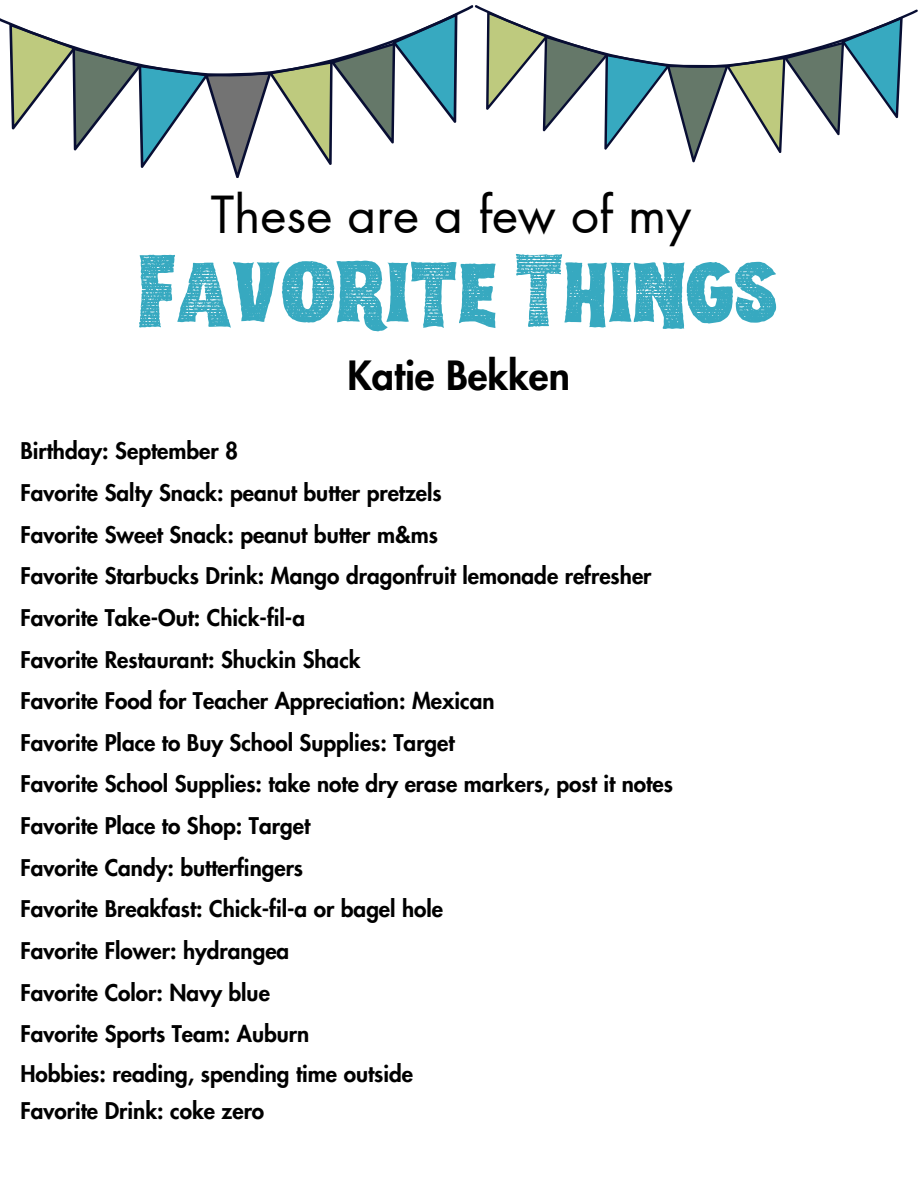
<style>
.page{position:relative;width:918px;height:1188px;background:#fff}
.page>*{position:absolute;margin:0;border:0;box-sizing:border-box;transform-origin:0 0}
.t1{font:90.75px "Hell Print Rough";color:#37a9c0}
.t2{font:49.95px "Futura LT Pro";color:#000}
.t3{font:800 39.3px "Futura LT Pro";color:#000}
.t4{font:800 22.5px "Futura LT Pro";color:#000}
</style>
<div class="page">
<svg style="left:0;top:5px;width:918px;height:173px"></svg>
<p class="t2" style="left:211px;top:192px;width:482px">These are a few of my</p>
<p class="t1" style="left:139px;top:254px;width:641px">Favorite Things</p>
<p class="t3" style="left:348px;top:358px;width:224px">Katie Bekken</p>
<p class="t4" style="left:20px;top:441px;width:219px">Birthday: September 8</p>
<p class="t4" style="left:20px;top:482px;width:423px">Favorite Salty Snack: peanut butter pretzels</p>
<p class="t4" style="left:20px;top:524px;width:419px">Favorite Sweet Snack: peanut butter m&amp;ms</p>
<p class="t4" style="left:20px;top:566px;width:633px">Favorite Starbucks Drink: Mango dragonfruit lemonade refresher</p>
<p class="t4" style="left:20px;top:607px;width:286px">Favorite Take-Out: Chick-fil-a</p>
<p class="t4" style="left:20px;top:649px;width:342px">Favorite Restaurant: Shuckin Shack</p>
<p class="t4" style="left:20px;top:691px;width:476px">Favorite Food for Teacher Appreciation: Mexican</p>
<p class="t4" style="left:20px;top:732px;width:436px">Favorite Place to Buy School Supplies: Target</p>
<p class="t4" style="left:20px;top:774px;width:654px">Favorite School Supplies: take note dry erase markers, post it notes</p>
<p class="t4" style="left:20px;top:815px;width:291px">Favorite Place to Shop: Target</p>
<p class="t4" style="left:20px;top:857px;width:284px">Favorite Candy: butterfingers</p>
<p class="t4" style="left:20px;top:899px;width:424px">Favorite Breakfast: Chick-fil-a or bagel hole</p>
<p class="t4" style="left:20px;top:940px;width:270px">Favorite Flower: hydrangea</p>
<p class="t4" style="left:20px;top:982px;width:251px">Favorite Color: Navy blue</p>
<p class="t4" style="left:20px;top:1024px;width:290px">Favorite Sports Team: Auburn</p>
<p class="t4" style="left:20px;top:1063px;width:394px">Hobbies: reading, spending time outside</p>
<p class="t4" style="left:20px;top:1100px;width:245px">Favorite Drink: coke zero</p>
</div>
